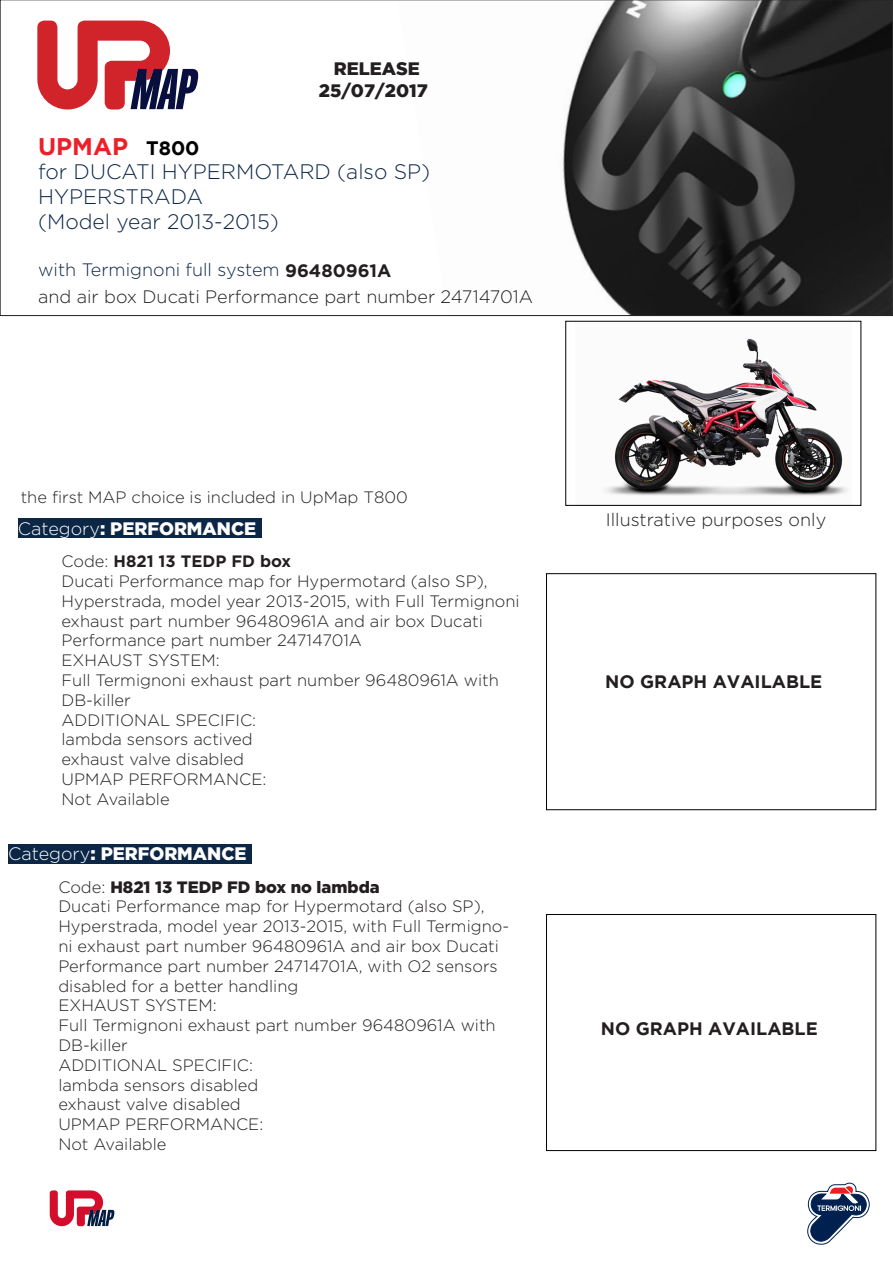
<style>
.page{position:relative;width:893px;height:1263px;background:#fff}
.page>*{position:absolute;margin:0;border:0;box-sizing:border-box;transform-origin:0 0}
.t1{font:700 24px "Gotham";color:#eb2028}
.t2{font:300 21px "Gotham";color:#0c2747}
.t3{font:300 18px "Gotham";color:#231f20}
.t4{font:900 18px "Gotham";color:#fff}
.t5{font:300 18px "Gotham";color:#0c2747}
.t6{font:700 18px "Gotham";color:#231f20}
.t7{font:900 18px "Gotham";color:#231f20}
.t8{font:300 16.5px/19.8px "Gotham";color:#231f20}
.t9{font:900 16.5px "Gotham";color:#231f20}
.t10{font:700 16.5px "Gotham";color:#231f20}
.s1{font-size:19.5px;color:#000001}
.s2{font-weight:700;color:#231f20}
.s3{font-weight:300}
</style>
<div class="page">
<img style="left:605px;top:338px;width:243px;height:158px">
<div style="left:566px;top:321px;width:295px;height:185px;border:1px solid #000"></div>
<svg style="left:807px;top:1182px;width:62px;height:63px"></svg>
<div style="left:18px;top:518px;width:243px;height:20px;background:#0c2646"></div>
<div style="left:8px;top:844px;width:243px;height:20px;background:#0c2646"></div>
<div style="left:546px;top:573px;width:330px;height:237px;border:1px solid #000"></div>
<div style="left:546px;top:914px;width:330px;height:237px;border:1px solid #000"></div>
<svg style="left:50px;top:1190px;width:64px;height:36px"></svg>
<img style="left:562px;top:2px;width:329px;height:312px">
<svg style="left:37px;top:21px;width:161px;height:88px"></svg>
<p class="t7" style="left:334px;top:58px;width:88px">RELEASE</p>
<p class="t7" style="left:319px;top:80px;width:111px">25/07/2017</p>
<p class="t1" style="left:38px;top:133px;width:163px">UPMAP <span class="s1">T800</span></p>
<p class="t2" style="left:38px;top:160px;width:394px">for DUCATI HYPERMOTARD (also SP)</p>
<p class="t2" style="left:38px;top:185px;width:166px">HYPERSTRADA</p>
<p class="t2" style="left:38px;top:210px;width:242px">(Model year 2013-2015)</p>
<p class="t5" style="left:38px;top:260px;width:355px">with Termignoni full system <span class="s2">96480961A</span></p>
<p class="t3" style="left:38px;top:286px;width:496px">and air box Ducati Performance part number 24714701A</p>
<p class="t8" style="left:21px;top:487px;width:389px">the first MAP choice is included in UpMap T800</p>
<p class="t4" style="left:18px;top:518px;width:240px"><span class="s3">Category</span>: PERFORMANCE</p>
<p class="t10" style="left:62px;top:552px;width:231px"><span class="s3">Code:</span> H821 13 TEDP FD box</p>
<p class="t8" style="left:62px;top:571px;width:460px">Ducati Performance map for Hypermotard (also SP),<br>Hyperstrada, model year 2013-2015, with Full Termignoni exhaust part number 96480961A and air box Ducati</p>
<p class="t8" style="left:62px;top:630px;width:302px">Performance part number 24714701A</p>
<p class="t8" style="left:62px;top:650px;width:160px">EXHAUST SYSTEM:</p>
<p class="t8" style="left:62px;top:670px;width:439px">Full Termignoni exhaust part number 96480961A with<br>DB-killer</p>
<p class="t8" style="left:62px;top:710px;width:196px">ADDITIONAL SPECIFIC:</p>
<p class="t8" style="left:62px;top:729px;width:193px">lambda sensors actived</p>
<p class="t8" style="left:62px;top:749px;width:184px">exhaust valve disabled</p>
<p class="t8" style="left:62px;top:769px;width:206px">UPMAP PERFORMANCE:</p>
<p class="t8" style="left:62px;top:789px;width:110px">Not Available</p>
<p class="t4" style="left:8px;top:843px;width:240px"><span class="s3">Category</span>: PERFORMANCE</p>
<p class="t9" style="left:58px;top:875px;width:323px"><span class="s3">Code:</span> H821 13 TEDP FD box no lambda</p>
<p class="t8" style="left:58px;top:896px;width:452px">Ducati Performance map for Hypermotard (also SP), Hyperstrada, model year 2013-2015, with Full Termigno&shy;ni exhaust part number 96480961A and air box Ducati Performance part number 24714701A, with O2 sensors disabled for a better handling</p>
<p class="t8" style="left:58px;top:995px;width:160px">EXHAUST SYSTEM:</p>
<p class="t8" style="left:58px;top:1015px;width:439px">Full Termignoni exhaust part number 96480961A with<br>DB-killer</p>
<p class="t8" style="left:58px;top:1055px;width:196px">ADDITIONAL SPECIFIC:</p>
<p class="t8" style="left:58px;top:1075px;width:202px">lambda sensors disabled</p>
<p class="t8" style="left:58px;top:1094px;width:184px">exhaust valve disabled</p>
<p class="t8" style="left:58px;top:1114px;width:206px">UPMAP PERFORMANCE:</p>
<p class="t8" style="left:58px;top:1134px;width:110px">Not Available</p>
<p class="t3" style="left:606px;top:510px;width:222px">Illustrative purposes only</p>
<p class="t6" style="left:605px;top:671px;width:218px">NO GRAPH AVAILABLE</p>
<p class="t6" style="left:601px;top:1018px;width:218px">NO GRAPH AVAILABLE</p>
</div>
